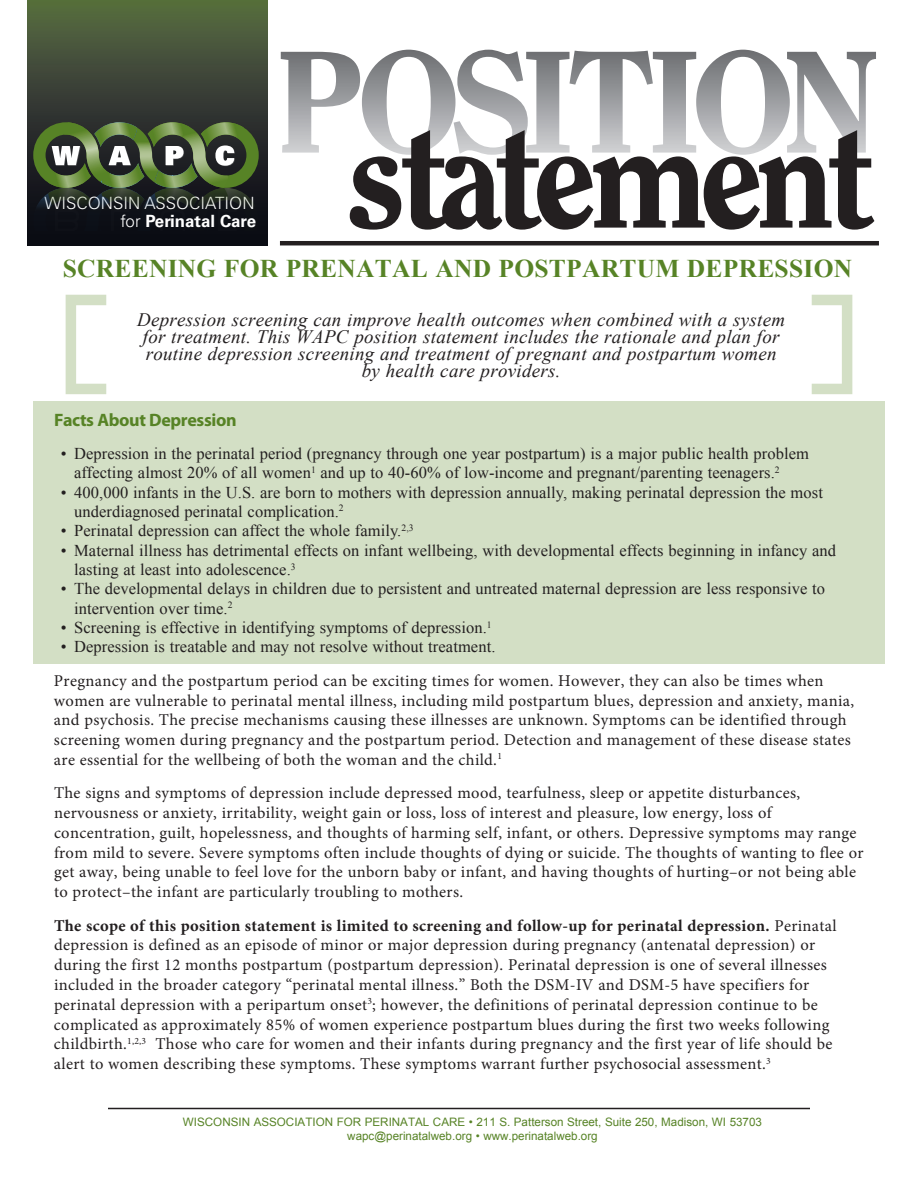
<style>
.page{position:relative;width:918px;height:1188px;background:#fff}
.page>*{position:absolute;margin:0;border:0;box-sizing:border-box;transform-origin:0 0}
.t1{font:700 25.5px "Times New Roman";letter-spacing:.01em;color:#578326}
.t2{font:italic 18.9px/17.2px "Times New Roman";letter-spacing:.015em;color:#231f20;text-align:center}
.t3{font:700 18px "Myriad Pro";letter-spacing:-.02em;color:#578326}
.t4{font:300 16.95px "Univers";color:#fff}
.t5{font:700 16.95px "Univers LT Std";color:#fff}
.t6{font:16.5px/19.8px "Minion Pro";letter-spacing:.02em;color:#231f20}
.t7{font:16.5px/19.4px "Times New Roman";letter-spacing:.005em;color:#231f20}
.t8{font:11.7px/14px "Arial";color:#578326;text-align:center}
.s1{font-family:"Univers";font-weight:300}
.s2{font-weight:700}
</style>
<div class="page">
<div style="left:33px;top:402px;width:852px;height:262px;background:#d3dfc5"></div>
<hr style="left:108px;top:1108px;width:702px;height:1px;background:#231f20">
<div style="left:27px;top:0;width:240px;height:246px;background:linear-gradient(to bottom,#586845,#040013)"></div>
<svg style="left:281px;top:50px;width:595px;height:180px"></svg>
<hr style="left:280px;top:241px;width:599px;height:4px;background:#231f20">
<svg style="left:33px;top:122px;width:226px;height:124px;background:#374330"></svg>
<div style="left:66px;top:295px;width:46px;height:99px;border:10px solid #d3dfc5"></div>
<div style="left:806px;top:295px;width:46px;height:99px;border:10px solid #d3dfc5"></div>
<p class="t4" style="left:45px;top:193px;width:211px">WISCONSIN ASSOCIATION</p>
<p class="t5" style="left:120px;top:211px;width:137px"><span class="s1">for</span> Perinatal Care</p>
<h1 class="t1" style="left:63px;top:251px;width:791px">SCREENING FOR PRENATAL AND POSTPARTUM DEPRESSION</h1>
<p class="t2" style="left:137px;top:310px;width:649px">Depression screening can improve health outcomes when combined with a system for treatment. This WAPC position statement includes the rationale and plan for routine depression screening and treatment of pregnant and postpartum women by health care providers.</p>
<p class="t3" style="left:54px;top:408px;width:184px">Facts About Depression</p>
<p class="t7" style="left:74px;top:443px;width:736px;text-indent:-13px">• Depression in the perinatal period (pregnancy through one year postpartum) is a major public health problem affecting almost 20% of all women<sup>1</sup> and up to 40-60% of low-income and pregnant/parenting teenagers.<sup>2</sup></p>
<p class="t7" style="left:74px;top:482px;width:750px;text-indent:-13px">• 400,000 infants in the U.S. are born to mothers with depression annually, making perinatal depression the most underdiagnosed perinatal complication.<sup>2</sup></p>
<p class="t7" style="left:61px;top:521px;width:354px">• Perinatal depression can affect the whole family.<sup>2,3</sup></p>
<p class="t7" style="left:74px;top:540px;width:763px;text-indent:-13px">• Maternal illness has detrimental effects on infant wellbeing, with developmental effects beginning in infancy and lasting at least into adolescence.<sup>3</sup></p>
<p class="t7" style="left:74px;top:579px;width:752px;text-indent:-13px">• The developmental delays in children due to persistent and untreated maternal depression are less responsive to intervention over time.<sup>2</sup></p>
<p class="t7" style="left:61px;top:618px;width:433px">• Screening is effective in identifying symptoms of depression.<sup>1</sup></p>
<p class="t7" style="left:61px;top:637px;width:436px">• Depression is treatable and may not resolve without treatment.</p>
<p class="t6" style="left:54px;top:671px;width:802px">Pregnancy and the postpartum period can be exciting times for women. However, they can also be times when women are vulnerable to perinatal mental illness, including mild postpartum blues, depression and anxiety, mania, and psychosis. The precise mechanisms causing these illnesses are unknown. Symptoms can be identified through screening women during pregnancy and the postpartum period. Detection and management of these disease states are essential for the wellbeing of both the woman and the child.<sup>1</sup></p>
<p class="t6" style="left:54px;top:783px;width:811px">The signs and symptoms of depression include depressed mood, tearfulness, sleep or appetite disturbances, nervousness or anxiety, irritability, weight gain or loss, loss of interest and pleasure, low energy, loss of concentration, guilt, hopelessness, and thoughts of harming self, infant, or others. Depressive symptoms may range from mild to severe. Severe symptoms often include thoughts of dying or suicide. The thoughts of wanting to flee or get away, being unable to feel love for the unborn baby or infant, and having thoughts of hurting–or not being able to protect–the infant are particularly troubling to mothers.</p>
<p class="t6" style="left:54px;top:915px;width:784px"><span class="s2">The scope of this position statement is limited to screening and follow-up for perinatal depression.</span> Perinatal depression is defined as an episode of minor or major depression during pregnancy (antenatal depression) or during the first 12 months postpartum (postpartum depression). Perinatal depression is one of several illnesses included in the broader category “perinatal mental illness.” Both the DSM-IV and DSM-5 have specifiers for perinatal depression with a peripartum onset<sup>3</sup>; however, the definitions of perinatal depression continue to be complicated as approximately 85% of women experience postpartum blues during the first two weeks following childbirth.<sup>1,2,3</sup> Those who care for women and their infants during pregnancy and the first year of life should be alert to women describing these symptoms. These symptoms warrant further psychosocial assessment.<sup>3</sup></p>
<p class="t8" style="left:183px;top:1115px;width:581px">WISCONSIN ASSOCIATION FOR PERINATAL CARE • 211 S. Patterson Street, Suite 250, Madison, WI 53703 wapc@perinatalweb.org • www.perinatalweb.org</p>
</div>
